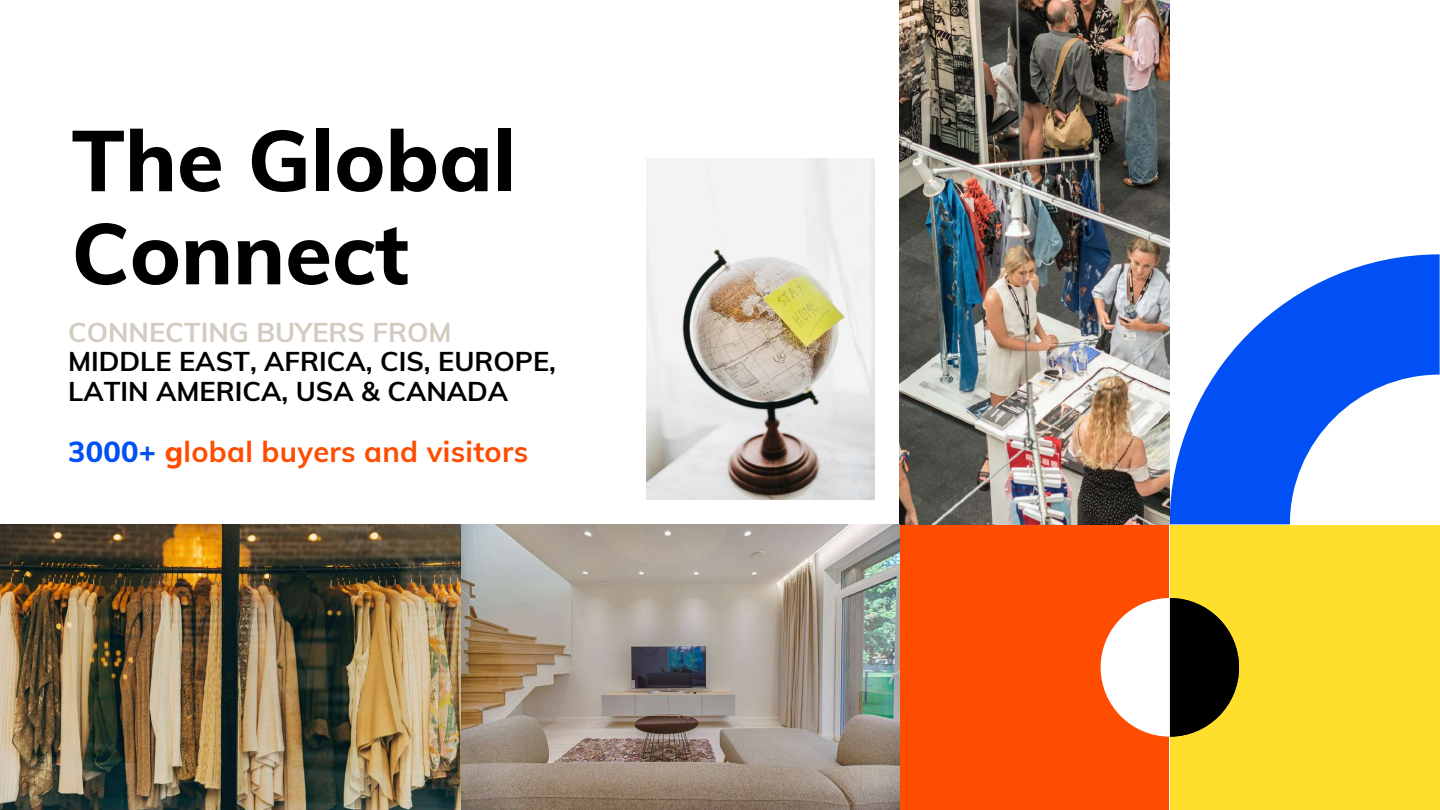
<style>
.page{position:relative;width:1440px;height:810px;background:#fff}
.page>*{position:absolute;margin:0;border:0;box-sizing:border-box;transform-origin:0 0}
.t1{font:800 85px/93.1px "Muli";color:#000}
.t2{font:700 29px "Muli";letter-spacing:.01em;color:#fe4c00}
.t3{font:700 27.2px/29.4px "Muli";color:#000}
.t4{font:700 27.2px "Muli";color:#d3cbc0}
.s1{font-weight:800;color:#0050f5}
.s2{font-weight:800}
</style>
<div class="page">
<div style="left:899px;top:525px;width:270px;height:285px;background:#fe4c00"></div>
<div style="left:1170px;top:525px;width:270px;height:285px;background:#ffdf2b"></div>
<svg style="left:1170px;top:254px;width:270px;height:270px;fill:#0050f5"></svg>
<svg style="left:1101px;top:598px;width:138px;height:139px"></svg>
<img style="left:899px;top:0;width:270px;height:525px">
<img style="left:0;top:525px;width:900px;height:285px">
<img style="left:646px;top:158px;width:228px;height:342px">
<h1 class="t1" style="left:72px;top:113px;width:446px">The Global<br>Connect</h1>
<p class="t4" style="left:68px;top:315px;width:385px">CONNECTING BUYERS FROM</p>
<p class="t3" style="left:68px;top:346px;width:489px">MIDDLE EAST, AFRICA, CIS, EUROPE,<br>LATIN AMERICA, USA &amp; CANADA</p>
<p class="t2" style="left:68px;top:433px;width:462px"><span class="s1">3000+</span> <span class="s2">g</span>lobal buyers and visitors</p>
</div>
